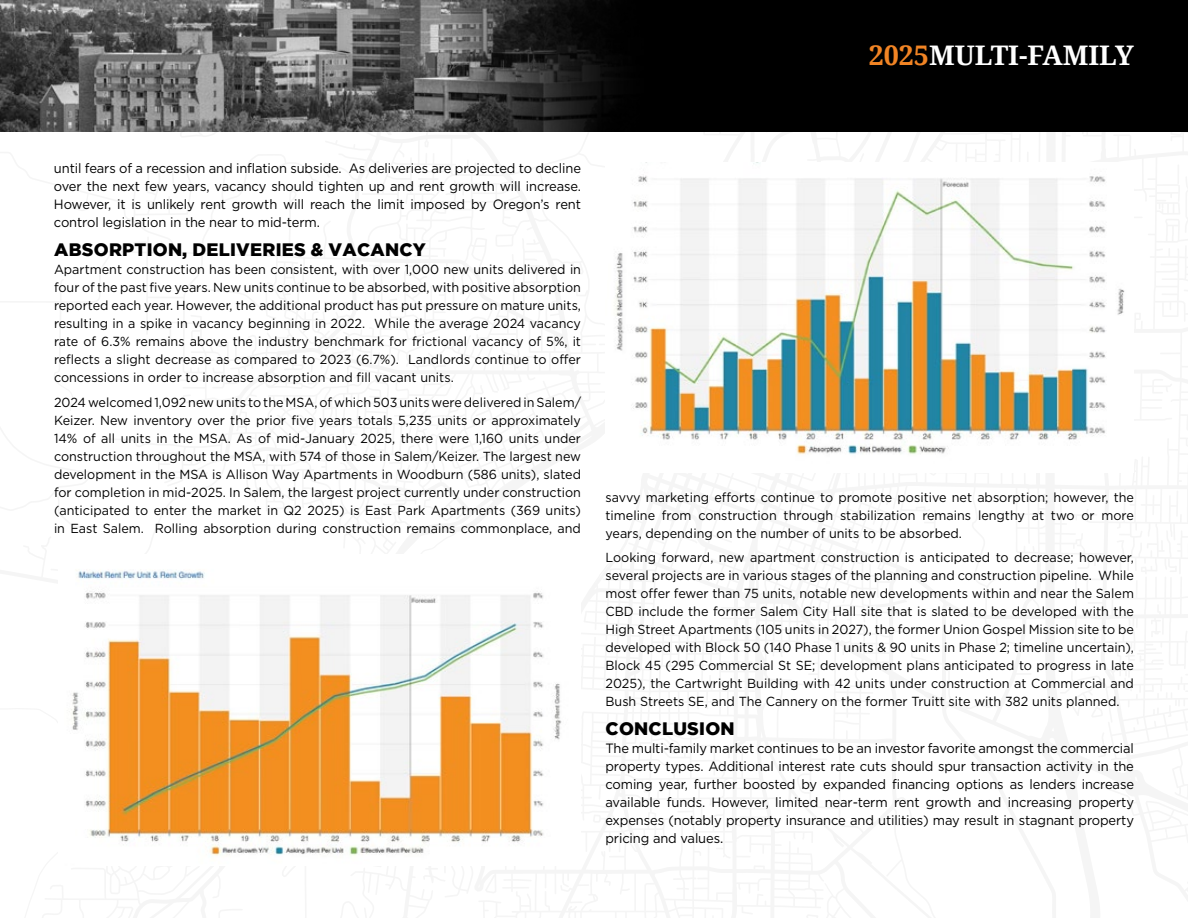
<style>
.page{position:relative;width:1188px;height:918px;background:#fff}
.page>*{position:absolute;margin:0;border:0;box-sizing:border-box;transform-origin:0 0}
.t1{font:700 27px "Noto Serif";color:#fff}
.t2{font:900 18px "Gotham";letter-spacing:.015em;color:#000}
.t3{font:13.5px/18px "Gotham";letter-spacing:-.01em;color:#000;text-align:justify;scale:.96 1}
.t4{font:13.2px/18px "Gotham";color:#000;text-align:justify;scale:.96 1}
.s1{color:#f18424}
</style>
<div class="page">
<div style="left:0;top:0;width:1188px;height:132px;background:#000"></div>
<img style="left:0;top:0;width:614px;height:132px">
<img style="left:71px;top:571px;width:491px;height:285px">
<img style="left:614px;top:162px;width:511px;height:293px">
<h1 class="t1" style="left:869px;top:37px;width:267px"><span class="s1">2025</span>MULTI-FAMILY</h1>
<p class="t3" style="left:54px;top:159px;width:551px">until fears of a recession and inflation subside. As deliveries are projected to decline over the next few years, vacancy should tighten up and rent growth will increase.<br>However, it is unlikely rent growth will reach the limit imposed by Oregon’s rent control legislation in the near to mid-term.</p>
<h2 class="t2" style="left:54px;top:239px;width:373px">ABSORPTION, DELIVERIES &amp; VACANCY</h2>
<p class="t4" style="left:54px;top:260px;width:551px">Apartment construction has been consistent, with over 1,000 new units delivered in four of the past five years. New units continue to be absorbed, with positive absorption reported each year. However, the additional product has put pressure on mature units, resulting in a spike in vacancy beginning in 2022. While the average 2024 vacancy rate of 6.3% remains above the industry benchmark for frictional vacancy of 5%, it reflects a slight decrease as compared to 2023 (6.7%). Landlords continue to offer concessions in order to increase absorption and fill vacant units.</p>
<p class="t4" style="left:54px;top:393px;width:551px">2024 welcomed 1,092 new units to the MSA, of which 503 units were delivered in Salem/ Keizer. New inventory over the prior five years totals 5,235 units or approximately 14% of all units in the MSA. As of mid-January 2025, there were 1,160 units under construction throughout the MSA, with 574 of those in Salem/Keizer. The largest new development in the MSA is Allison Way Apartments in Woodburn (586 units), slated for completion in mid-2025. In Salem, the largest project currently under construction (anticipated to enter the market in Q2 2025) is East Park Apartments (369 units) in East Salem. Rolling absorption during construction remains commonplace, and</p>
<p class="t4" style="left:606px;top:488px;width:552px">savvy marketing efforts continue to promote positive net absorption; however, the timeline from construction through stabilization remains lengthy at two or more years, depending on the number of units to be absorbed.</p>
<p class="t4" style="left:606px;top:548px;width:552px">Looking forward, new apartment construction is anticipated to decrease; however, several projects are in various stages of the planning and construction pipeline. While most offer fewer than 75 units, notable new developments within and near the Salem CBD include the former Salem City Hall site that is slated to be developed with the High Street Apartments (105 units in 2027), the former Union Gospel Mission site to be developed with Block 50 (140 Phase 1 units &amp; 90 units in Phase 2; timeline uncertain), Block 45 (295 Commercial St SE; development plans anticipated to progress in late 2025), the Cartwright Building with 42 units under construction at Commercial and Bush Streets SE, and The Cannery on the former Truitt site with 382 units planned.</p>
<h2 class="t2" style="left:606px;top:718px;width:131px">CONCLUSION</h2>
<p class="t3" style="left:606px;top:739px;width:552px">The multi-family market continues to be an investor favorite amongst the commercial property types. Additional interest rate cuts should spur transaction activity in the coming year, further boosted by expanded financing options as lenders increase available funds. However, limited near-term rent growth and increasing property expenses (notably property insurance and utilities) may result in stagnant property pricing and values.</p>
</div>
